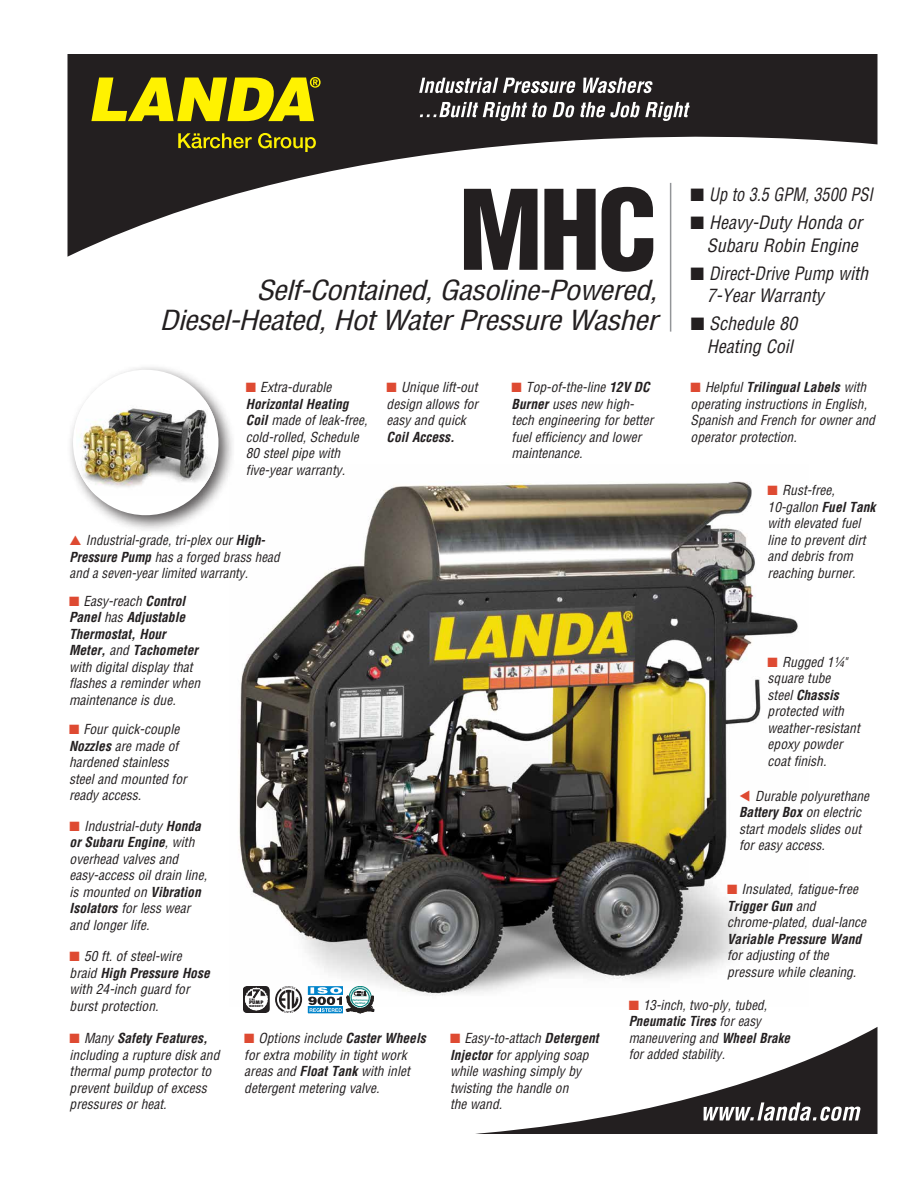
<style>
.page{position:relative;width:918px;height:1188px;background:#fff}
.page>*{position:absolute;margin:0;border:0;box-sizing:border-box;transform-origin:0 0}
.t1{font:900 condensed 108px "Helvetica";color:#231f20}
.t2{font:italic condensed 27px "Helvetica";letter-spacing:-.025em;color:#231f20;scale:1.15 1}
.t3{font:italic condensed 18px/22.5px "Helvetica";color:#231f20;text-align:right}
.t4{font:italic condensed 18px/22.5px "Helvetica";color:#231f20;scale:.94 1}
.t5{font:italic condensed 18px "Helvetica";color:#231f20;scale:.9 1}
.t6{font:italic condensed 13.5px/16.5px "Helvetica";color:#231f20}
.t7{font:italic 700 condensed 13.5px "Helvetica";color:#231f20}
.t8{font:800 condensed 4.8px "Futura";color:#231f20;scale:1.11 1}
.t9{font:800 condensed 2.7px "Futura";letter-spacing:.025em;color:#231f20}
.t10{font:700 2.55px/3px "Helvetica";color:#00817b;text-align:center}
.s1{color:#de4a32}
.s2{font-weight:700}
</style>
<div class="page">
<svg style="left:68px;top:54px;width:810px;height:203px"></svg>
<svg style="left:419px;top:78px;width:157px;height:15px"></svg>
<svg style="left:583px;top:78px;width:70px;height:15px"></svg>
<svg style="left:420px;top:102px;width:127px;height:19px"></svg>
<svg style="left:553px;top:102px;width:137px;height:19px"></svg>
<svg style="left:475px;top:1027px;width:403px;height:107px"></svg>
<svg style="left:91px;top:77px;width:230px;height:44px;background:#a69d0c"></svg>
<svg style="left:178px;top:133px;width:74px;height:15px"></svg>
<svg style="left:258px;top:133px;width:58px;height:19px"></svg>
<img style="left:238px;top:481px;width:560px;height:519px">
<hr style="left:670px;top:183px;width:1px;height:149px;background:#939598">
<div style="left:67px;top:363px;width:169px;height:170px;background:#231f20;opacity:.75"></div>
<div style="left:73px;top:370px;width:145px;height:145px;background:#fff;border-radius:50%"></div>
<img style="left:76px;top:400px;width:139px;height:95px">
<svg style="left:308px;top:986px;width:66px;height:27px"></svg>
<svg style="left:243px;top:986px;width:59px;height:27px"></svg>
<svg style="left:740px;top:790px;width:9px;height:11px"></svg>
<h1 class="t1" style="left:459px;top:163px;width:200px">MHC</h1>
<h2 class="t2" style="left:160px;top:303px;width:434px">Diesel-Heated, Hot Water Pressure Washer</h2>
<h2 class="t2" style="left:256px;top:273px;width:350px">Self-Contained, Gasoline-Powered,</h2>
<p class="t6" style="left:246px;top:379px;width:123px"><span class="s1">■</span> Extra-durable<br><span class="s2">Horizontal Heating<br>Coil</span> made of leak-free, cold-rolled, Schedule<br>80 steel pipe with five-year warranty.</p>
<p class="t6" style="left:387px;top:379px;width:93px;text-align:justify"><span class="s1">■</span> Unique lift-out design allows for easy and quick</p>
<p class="t7" style="left:387px;top:428px;width:70px">Coil Access.</p>
<p class="t6" style="left:70px;top:532px;width:211px"><span class="s1">▲</span> Industrial-grade, tri-plex our <span class="s2">High-<br>Pressure Pump</span> has a forged brass head and a seven-year limited warranty.</p>
<p class="t6" style="left:512px;top:379px;width:143px"><span class="s1">■</span> Top-of-the-line <span class="s2">12V DC<br>Burner</span> uses new high&shy;tech engineering for better fuel efficiency and lower maintenance.</p>
<h3 class="t5" style="left:691px;top:184px;width:204px">■ Up to 3.5 GPM, 3500 PSI</h3>
<h3 class="t3" style="left:691px;top:211px;width:173px">■ Heavy-Duty Honda or<br>Subaru Robin Engine</h3>
<h3 class="t4" style="left:707px;top:262px;width:173px;text-indent:-16px">■ Direct-Drive Pump with<br>7-Year Warranty</h3>
<h3 class="t3" style="left:691px;top:312px;width:108px">■ Schedule 80<br>Heating Coil</h3>
<p class="t6" style="left:691px;top:379px;width:186px"><span class="s1">■</span> Helpful <span class="s2">Trilingual Labels</span> with operating instructions in English,<br>Spanish and French for owner and operator protection.</p>
<p class="t6" style="left:768px;top:482px;width:109px"><span class="s1">■</span> Rust-free,<br>10-gallon <span class="s2">Fuel Tank </span>with elevated fuel line to prevent dirt and debris from reaching burner.</p>
<p class="t6" style="left:69px;top:593px;width:133px"><span class="s1">■</span> Easy-reach <span class="s2">Control<br>Panel</span> has <span class="s2">Adjustable<br>Thermostat, Hour<br>Meter,</span> and <span class="s2">Tachometer </span>with digital display that flashes a reminder when maintenance is due.</p>
<p class="t6" style="left:69px;top:721px;width:119px"><span class="s1">■</span> Four quick-couple<br><span class="s2">Nozzles</span> are made of hardened stainless steel and mounted for ready access.</p>
<p class="t6" style="left:70px;top:817px;width:139px"><span class="s1">■</span> Industrial-duty <span class="s2">Honda or Subaru Engine</span>, with overhead valves and easy-access oil drain line, is mounted on <span class="s2">Vibration<br>Isolators</span> for less wear and longer life.</p>
<p class="t6" style="left:70px;top:948px;width:142px"><span class="s1">■</span> 50 ft. of steel-wire braid <span class="s2">High Pressure Hose </span>with 24-inch guard for burst protection.</p>
<p class="t6" style="left:70px;top:1030px;width:151px"><span class="s1">■</span> Many <span class="s2">Safety Features, </span>including a rupture disk and thermal pump protector to prevent buildup of excess pressures or heat.</p>
<p class="t8" style="left:249px;top:999px;width:14px">PUMP</p>
<p class="t9" style="left:249px;top:1004px;width:16px">WARRANTY</p>
<p class="t10" style="left:353px;top:998px;width:17px">Performance<br>Certified</p>
<p class="t6" style="left:244px;top:1030px;width:183px"><span class="s1">■</span> Options include <span class="s2">Caster Wheels </span>for extra mobility in tight work areas and <span class="s2">Float Tank</span> with inlet detergent metering valve.</p>
<p class="t6" style="left:450px;top:1030px;width:150px"><span class="s1">■</span> Easy-to-attach <span class="s2">Detergent<br>Injector</span> for applying soap while washing simply by twisting the handle on<br>the wand.</p>
<p class="t6" style="left:768px;top:653px;width:94px"><span class="s1">■</span> Rugged 1¼" square tube<br>steel <span class="s2">Chassis </span>protected with weather-resistant epoxy powder coat finish.</p>
<p class="t6" style="left:739px;top:787px;width:132px;text-indent:16px">Durable polyurethane<br><span class="s2">Battery Box</span> on electric start models slides out for easy access.</p>
<p class="t6" style="left:727px;top:881px;width:141px"><span class="s1">■</span> Insulated, fatigue-free<br><span class="s2">Trigger Gun</span> and chrome-plated, dual-lance</p>
<p class="t7" style="left:727px;top:931px;width:136px">Variable Pressure Wand</p>
<p class="t6" style="left:727px;top:947px;width:131px">for adjusting of the pressure while cleaning.</p>
<p class="t6" style="left:629px;top:996px;width:163px"><span class="s1">■</span> 13-inch, two-ply, tubed,<br><span class="s2">Pneumatic Tires</span> for easy maneuvering and <span class="s2">Wheel Brake </span>for added stability.</p>
</div>
